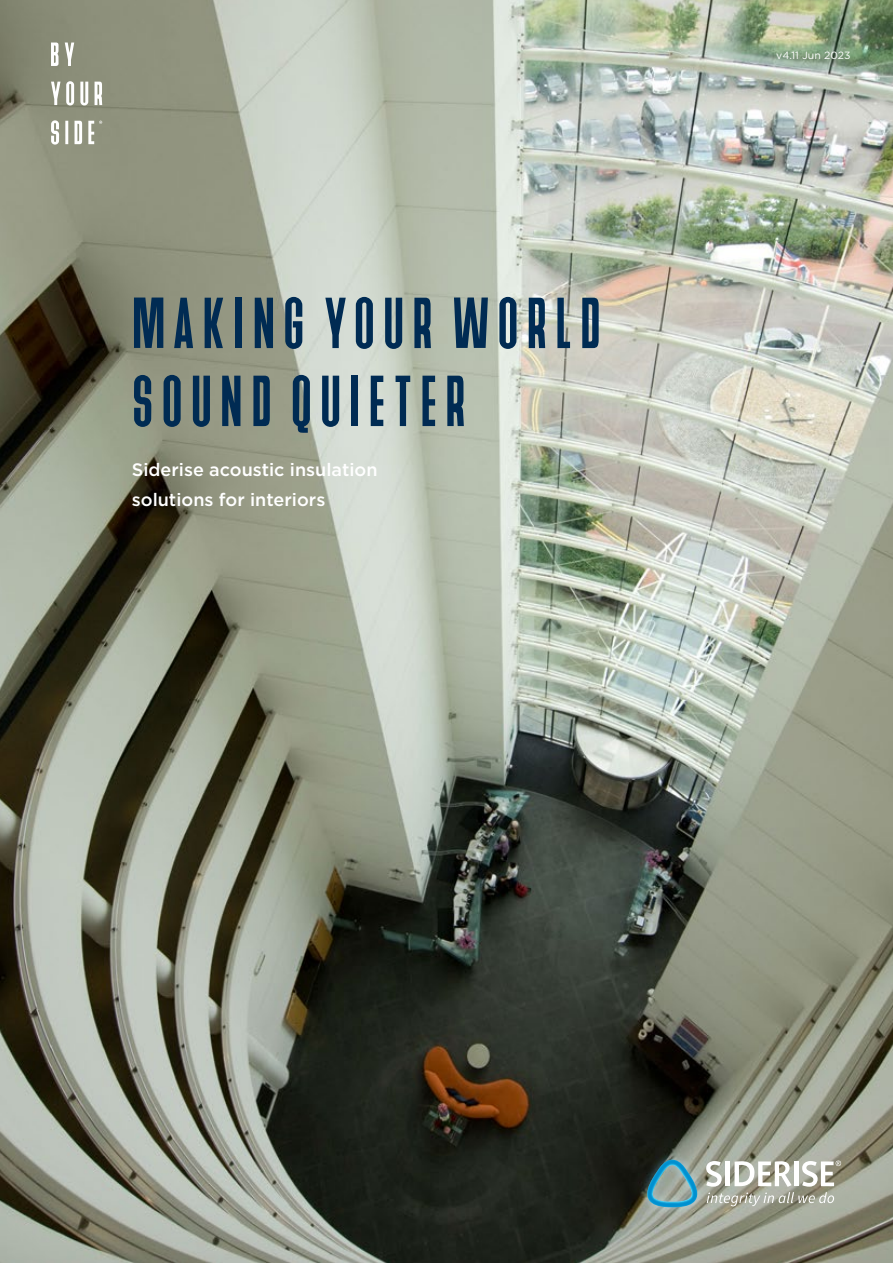
<style>
.page{position:relative;width:893px;height:1263px;background:#fff}
.page>*{position:absolute;margin:0;border:0;box-sizing:border-box;transform-origin:0 0}
.t1{font:72px/78px "Devant Horgen";letter-spacing:.11em;color:#002b53}
.t2{font:500 18px/30px "Gotham";color:#fff}
.t3{font:10.5px "Gotham";color:#fff}
</style>
<div class="page">
<img style="left:0;top:0;width:893px;height:1263px">
<svg style="left:51px;top:81px;width:51px;height:24px"></svg>
<svg style="left:51px;top:43px;width:23px;height:23px"></svg>
<svg style="left:51px;top:120px;width:51px;height:25px"></svg>
<img style="left:635px;top:1148px;width:74px;height:71px">
<svg style="left:647px;top:1160px;width:50px;height:47px;background:#6397a4"></svg>
<svg style="left:706px;top:1160px;width:135px;height:46px"></svg>
<h1 class="t1" style="left:132px;top:283px;width:470px">MAKING YOUR WORLD<br>SOUND QUIETER</h1>
<p class="t2" style="left:132px;top:454px;width:247px">Siderise acoustic insulation solutions for interiors</p>
<p class="t3" style="left:776px;top:49px;width:76px">v4.11 Jun 2023</p>
</div>
